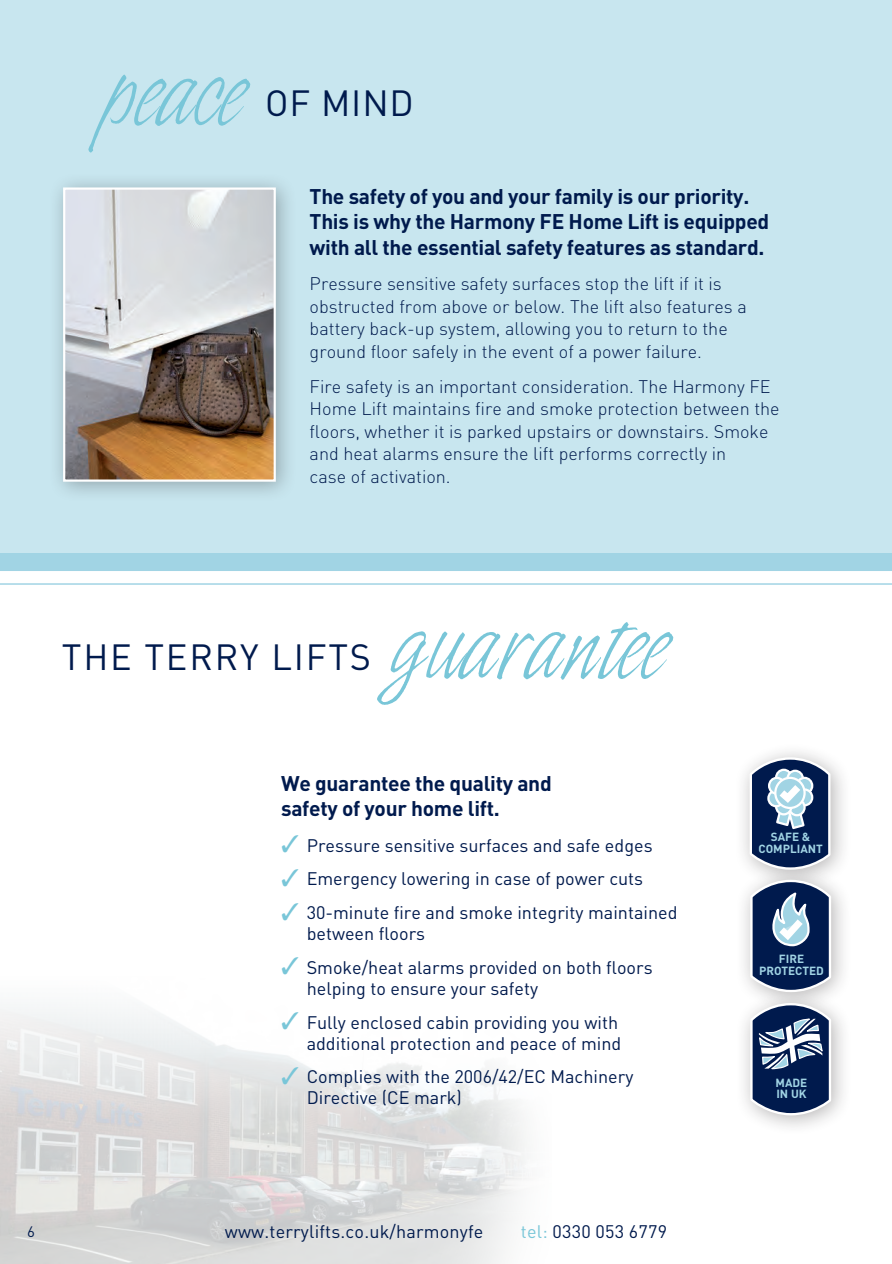
<style>
.page{position:relative;width:892px;height:1264px;background:#fff}
.page>*{position:absolute;margin:0;border:0;box-sizing:border-box;transform-origin:0 0}
.t1{font:90px "Indy Italic Plain";color:#79c6d8}
.t2{font:36px "DIN";letter-spacing:.05em;color:#001a4d}
.t3{font:700 21px/25.5px "DIN";letter-spacing:-.015em;color:#001a4d}
.t4{font:300 18px/22.5px "DIN";color:#001a4d}
.t5{font:18px/21px "DIN";color:#001a4d}
.t6{font:15px "DIN";color:#001a4d}
.t7{font:700 11.7px/11.7px "DIN";color:#a1d4e4;text-align:center}
.s1{color:#79c6d8}
</style>
<div class="page">
<img style="left:0;top:1007px;width:526px;height:257px">
<div style="left:0;top:0;width:891px;height:560px;background:#c8e6ef"></div>
<div style="left:0;top:553px;width:891px;height:18px;background:#a1d4e4"></div>
<hr style="left:0;top:583px;width:891px;height:2px;background:#a1d4e4">
<div style="left:734px;top:742px;width:118px;height:149px;background:#231f20;opacity:.33"></div>
<svg style="left:748px;top:756px;width:83px;height:109px"></svg>
<div style="left:734px;top:865px;width:119px;height:148px;background:#231f20;opacity:.33"></div>
<svg style="left:749px;top:878px;width:83px;height:110px;background:#495e82"></svg>
<div style="left:734px;top:988px;width:119px;height:148px;background:#231f20;opacity:.33"></div>
<svg style="left:749px;top:1002px;width:83px;height:114px"></svg>
<div style="left:47px;top:172px;width:250px;height:331px;background:#231f20;opacity:.33"></div>
<img style="left:66px;top:190px;width:207px;height:289px">
<div style="left:63px;top:187px;width:213px;height:295px;border:2px solid #fff"></div>
<h1 class="t1" style="left:102px;top:41px;width:143px">peace</h1>
<h2 class="t2" style="left:265px;top:80px;width:150px">OF MIND</h2>
<p class="t3" style="left:309px;top:183px;width:461px">The safety of you and your family is our priority.<br>This is why the Harmony FE Home Lift is equipped with all the essential safety features as standard.</p>
<p class="t4" style="left:309px;top:272px;width:438px">Pressure sensitive safety surfaces stop the lift if it is obstructed from above or below. The lift also features a battery back-up system, allowing you to return to the ground floor safely in the event of a power failure.</p>
<p class="t4" style="left:309px;top:375px;width:471px">Fire safety is an important consideration. The Harmony FE Home Lift maintains fire and smoke protection between the floors, whether it is parked upstairs or downstairs. Smoke and heat alarms ensure the lift performs correctly in<br>case of activation.</p>
<h1 class="t1" style="left:390px;top:595px;width:277px">guarantee</h1>
<h2 class="t2" style="left:62px;top:635px;width:311px">THE TERRY LIFTS</h2>
<p class="t3" style="left:281px;top:769px;width:272px">We guarantee the quality and safety of your home lift.</p>
<p class="t5" style="left:281px;top:834px;width:373px"><span class="s1">✓</span> Pressure sensitive surfaces and safe edges</p>
<p class="t5" style="left:281px;top:868px;width:363px"><span class="s1">✓</span> Emergency lowering in case of power cuts</p>
<p class="t5" style="left:306px;top:902px;width:372px;text-indent:-26px"><span class="s1">✓</span> 30-minute fire and smoke integrity maintained between floors</p>
<p class="t5" style="left:306px;top:956px;width:347px;text-indent:-26px"><span class="s1">✓</span> Smoke/heat alarms provided on both floors helping to ensure your safety</p>
<p class="t5" style="left:281px;top:1011px;width:342px;text-align:right"><span class="s1">✓</span> Fully enclosed cabin providing you with additional protection and peace of mind</p>
<p class="t5" style="left:306px;top:1066px;width:328px;text-indent:-26px"><span class="s1">✓</span> Complies with the 2006/42/EC Machinery<br>Directive (CE mark)</p>
<p class="t6" style="left:27px;top:1222px;width:9px">6</p>
<p class="t5" style="left:225px;top:1220px;width:260px">www.terrylifts.co.uk/harmonyfe</p>
<p class="t5" style="left:521px;top:1220px;width:148px"><span class="s1">tel:</span> 0330 053 6779</p>
<p class="t7" style="left:758px;top:830px;width:66px">SAFE &amp;<br>COMPLIANT</p>
<p class="t7" style="left:759px;top:953px;width:66px">FIRE<br>PROTECTED</p>
<p class="t7" style="left:775px;top:1076px;width:33px;text-align:left">MADE<br>IN UK</p>
</div>
